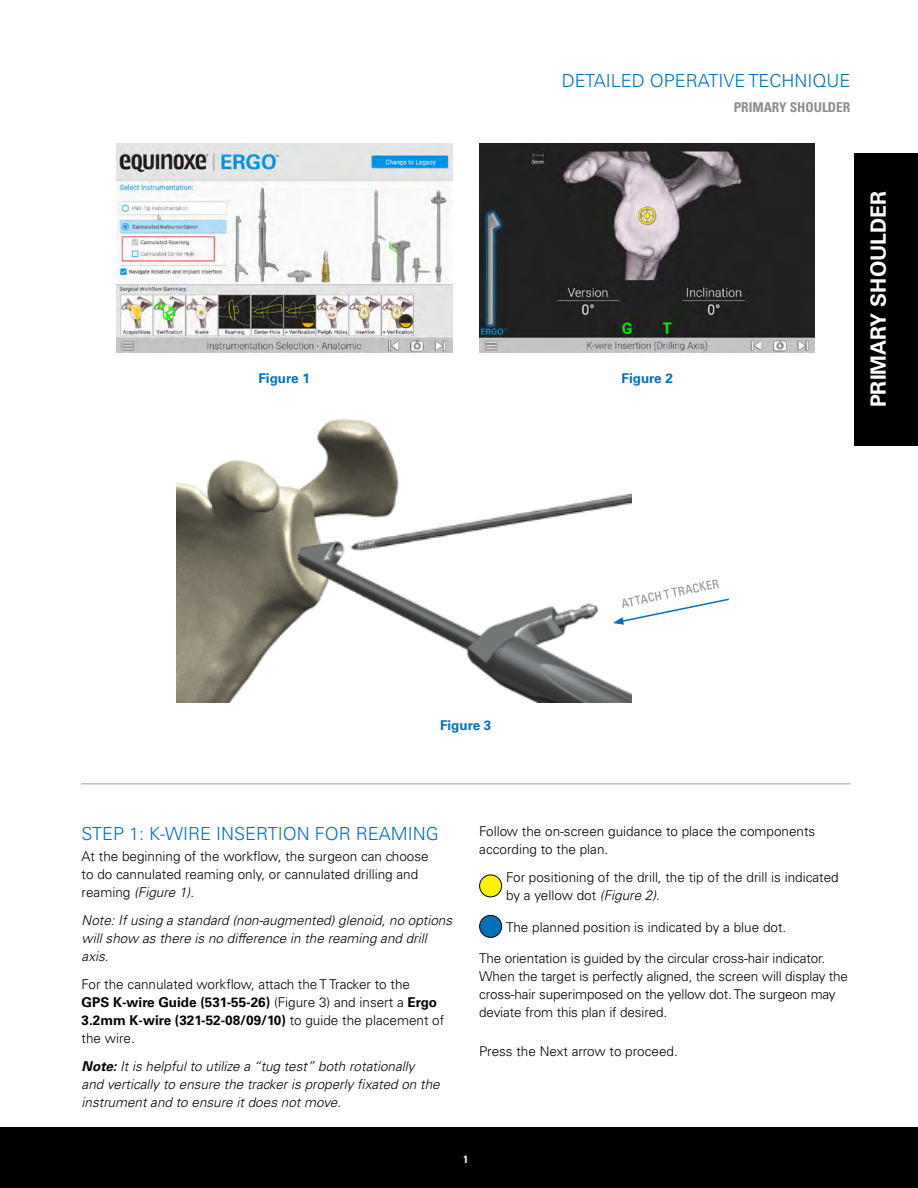
<style>
.page{position:relative;width:918px;height:1188px;background:#fff}
.page>*{position:absolute;margin:0;border:0;box-sizing:border-box;transform-origin:0 0}
.t1{font:700 21px "Univers LT Std";color:#fff}
.t2{font:300 18px "Univers LT Std";color:#0071b9}
.t3{font:300 13.5px/18px "Univers LT Std";color:#000}
.t4{font:italic 300 13.5px/18px "Univers LT Std";color:#000}
.t5{font:700 13.5px "Univers LT Std";color:#0071b9}
.t6{font:700 condensed 13.5px "Univers LT Std";color:#8a8c8e}
.t7{font:condensed 12px "Univers LT Std";color:#8a8c8e}
.t8{font:700 condensed 10.5px "Univers LT Std";color:#fff}
.s1{font-style:italic}
.s2{font-weight:700}
</style>
<div class="page">
<div style="left:0;top:1127px;width:918px;height:61px;background:#000"></div>
<hr style="left:81px;top:783px;width:769px;height:1px;background:#bcbec0">
<div style="left:854px;top:153px;width:64px;height:293px;background:#000"></div>
<hr style="left:0;top:0;width:1px;height:1188px;background:#fff">
<div style="left:480px;top:875px;width:22px;height:22px;background:#fff200;border-radius:50%"></div>
<div style="left:479px;top:875px;width:23px;height:22px;border:1px solid #000;border-radius:50%"></div>
<div style="left:480px;top:915px;width:22px;height:22px;background:#0071b9;border-radius:50%"></div>
<div style="left:479px;top:915px;width:23px;height:23px;border:1px solid #000;border-radius:50%"></div>
<img style="left:177px;top:419px;width:454px;height:284px">
<img style="left:480px;top:143px;width:335px;height:209px">
<svg style="left:613px;top:598px;width:116px;height:27px"></svg>
<img style="left:116px;top:143px;width:336px;height:209px">
<p class="t5" style="left:258px;top:370px;width:53px">Figure 1</p>
<h2 class="t2" style="left:562px;top:70px;width:290px">DETAILED OPERATIVE TECHNIQUE</h2>
<p class="t6" style="left:734px;top:98px;width:118px">PRIMARY SHOULDER</p>
<p class="t5" style="left:622px;top:370px;width:53px">Figure 2</p>
<h1 class="t1" style="left:866px;top:407px;width:218px;rotate:-90deg">PRIMARY SHOULDER</h1>
<p class="t5" style="left:440px;top:717px;width:53px">Figure 3</p>
<p class="t7" style="left:620px;top:596px;width:101px;rotate:-12deg">ATTACH T TRACKER</p>
<h2 class="t2" style="left:82px;top:822px;width:359px">STEP 1: K-WIRE INSERTION FOR REAMING</h2>
<p class="t3" style="left:82px;top:847px;width:349px">At the beginning of the workflow, the surgeon can choose to do cannulated reaming only, or cannulated drilling and reaming <span class="s1">(Figure 1)</span>.</p>
<p class="t4" style="left:82px;top:911px;width:372px">Note: If using a standard (non-augmented) glenoid, no options will show as there is no difference in the reaming and drill axis.</p>
<p class="t3" style="left:82px;top:975px;width:364px">For the cannulated workflow, attach the T Tracker to the<br><span class="s2">GPS K-wire Guide (531-55-26)</span> (Figure 3) and insert a <span class="s2">Ergo 3.2mm K-wire (321-52-08/09/10)</span> to guide the placement of the wire.</p>
<p class="t4" style="left:82px;top:1057px;width:360px"><span class="s2">Note:</span> It is helpful to utilize a “tug test” both rotationally<br>and vertically to ensure the tracker is properly fixated on the instrument and to ensure it does not move.</p>
<p class="t3" style="left:479px;top:822px;width:338px">Follow the on-screen guidance to place the components according to the plan.</p>
<p class="t3" style="left:506px;top:869px;width:334px">For positioning of the drill, the tip of the drill is indicated by a yellow dot <span class="s1">(Figure 2)</span>.</p>
<p class="t3" style="left:506px;top:918px;width:282px">The planned position is indicated by a blue dot.</p>
<p class="t3" style="left:479px;top:949px;width:370px">The orientation is guided by the circular cross-hair indicator.<br>When the target is perfectly aligned, the screen will display the cross-hair superimposed on the yellow dot. The surgeon may deviate from this plan if desired.</p>
<p class="t3" style="left:479px;top:1042px;width:200px">Press the Next arrow to proceed.</p>
<p class="t8" style="left:463px;top:1153px;width:6px">1</p>
</div>
